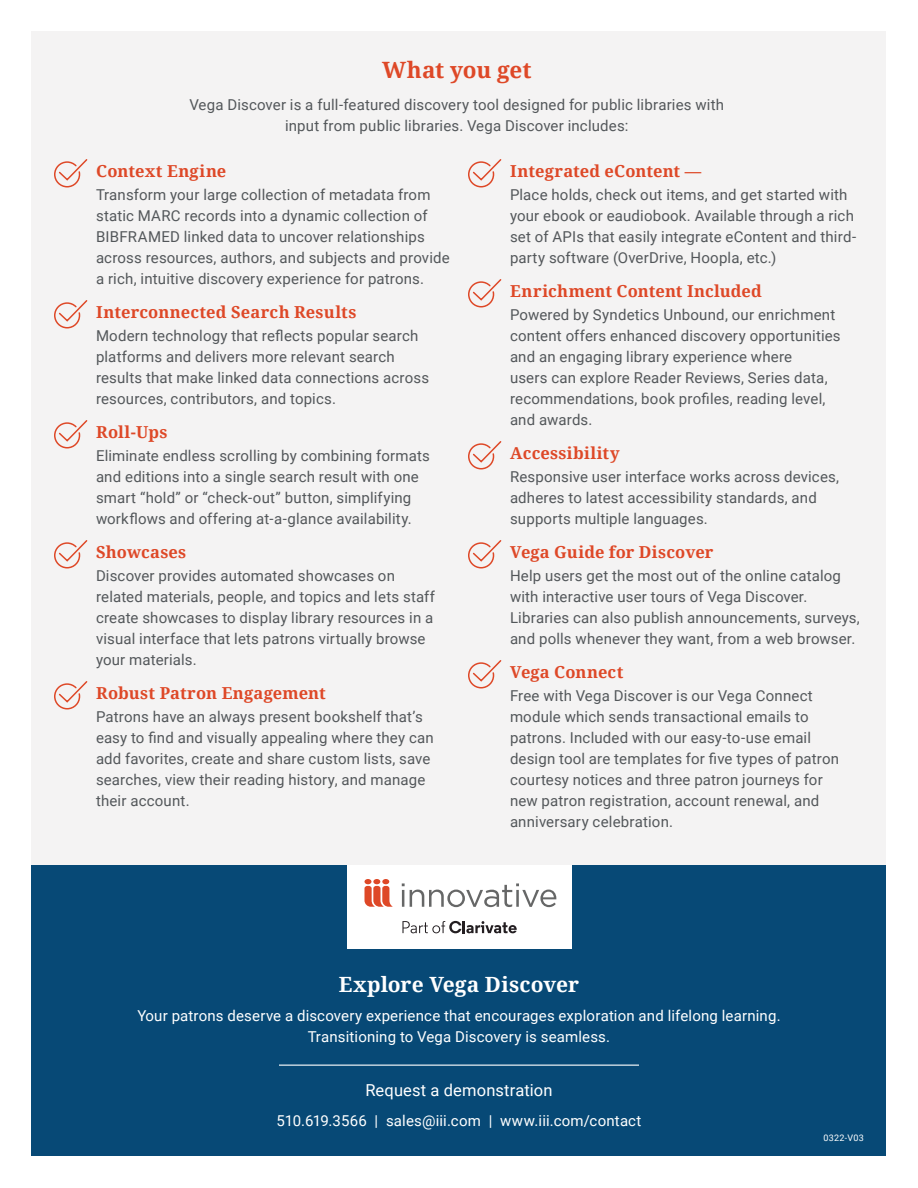
<style>
.page{position:relative;width:918px;height:1188px;background:#fff}
.page>*{position:absolute;margin:0;border:0;box-sizing:border-box;transform-origin:0 0}
.t1{font:700 22.5px "Noto Serif";letter-spacing:-.005em;color:#de4827}
.t2{font:700 21px "Noto Serif";color:#fff}
.t3{font:700 16.5px "Noto Serif";letter-spacing:.01em;color:#de4827}
.t4{font:16.5px "Roboto";letter-spacing:.01em;color:#fff}
.t5{font:15px/21px "Roboto";letter-spacing:.01em;color:#53575a}
.t6{font:15px/21px "Roboto";letter-spacing:.01em;color:#fff;text-align:center}
.t7{font:9px "Roboto";letter-spacing:.035em;color:#fff}
</style>
<div class="page">
<div style="left:32px;top:32px;width:854px;height:1124px;background:#f4f3f3"></div>
<div style="left:32px;top:866px;width:854px;height:290px;background:#074976"></div>
<div style="left:347px;top:866px;width:225px;height:84px;background:#fff"></div>
<svg style="left:402px;top:921px;width:115px;height:12px"></svg>
<svg style="left:364px;top:879px;width:29px;height:28px"></svg>
<svg style="left:402px;top:883px;width:154px;height:24px"></svg>
<hr style="left:279px;top:1065px;width:360px;height:1px;background:#fff">
<svg style="left:54px;top:159px;width:34px;height:29px"></svg>
<svg style="left:54px;top:300px;width:34px;height:29px"></svg>
<svg style="left:54px;top:420px;width:34px;height:29px"></svg>
<svg style="left:54px;top:540px;width:34px;height:29px"></svg>
<svg style="left:54px;top:681px;width:34px;height:29px"></svg>
<svg style="left:468px;top:159px;width:34px;height:29px"></svg>
<svg style="left:468px;top:279px;width:34px;height:29px"></svg>
<svg style="left:468px;top:441px;width:34px;height:29px"></svg>
<svg style="left:468px;top:540px;width:34px;height:29px"></svg>
<svg style="left:468px;top:660px;width:34px;height:29px"></svg>
<h1 class="t1" style="left:382px;top:54px;width:151px">What you get</h1>
<p class="t5" style="left:190px;top:93px;width:536px;text-align:center">Vega Discover is a full-featured discovery tool designed for public libraries with input from public libraries. Vega Discover includes:</p>
<p class="t3" style="left:96px;top:159px;width:132px">Context Engine</p>
<p class="t5" style="left:96px;top:183px;width:355px">Transform your large collection of metadata from static MARC records into a dynamic collection of BIBFRAMED linked data to uncover relationships across resources, authors, and subjects and provide a rich, intuitive discovery experience for patrons.</p>
<p class="t3" style="left:96px;top:300px;width:262px">Interconnected Search Results</p>
<p class="t5" style="left:96px;top:324px;width:335px">Modern technology that reflects popular search platforms and delivers more relevant search results that make linked data connections across resources, contributors, and topics.</p>
<p class="t3" style="left:96px;top:420px;width:73px">Roll-Ups</p>
<p class="t5" style="left:96px;top:444px;width:335px">Eliminate endless scrolling by combining formats and editions into a single search result with one smart “hold” or “check-out” button, simplifying workflows and offering at-a-glance availability.</p>
<p class="t3" style="left:96px;top:540px;width:92px">Showcases</p>
<p class="t5" style="left:96px;top:564px;width:341px">Discover provides automated showcases on related materials, people, and topics and lets staff create showcases to display library resources in a visual interface that lets patrons virtually browse your materials.</p>
<p class="t3" style="left:96px;top:681px;width:231px">Robust Patron Engagement</p>
<p class="t5" style="left:96px;top:705px;width:339px">Patrons have an always present bookshelf that’s easy to find and visually appealing where they can add favorites, create and share custom lists, save searches, view their reading history, and manage their account.</p>
<p class="t3" style="left:510px;top:159px;width:192px">Integrated eContent —</p>
<p class="t5" style="left:510px;top:183px;width:348px">Place holds, check out items, and get started with your ebook or eaudiobook. Available through a rich set of APIs that easily integrate eContent and third&shy;party software (OverDrive, Hoopla, etc.)</p>
<p class="t3" style="left:510px;top:279px;width:253px">Enrichment Content Included</p>
<p class="t5" style="left:510px;top:303px;width:332px">Powered by Syndetics Unbound, our enrichment content offers enhanced discovery opportunities and an engaging library experience where<br>users can explore Reader Reviews, Series data, recommendations, book profiles, reading level, and awards.</p>
<p class="t3" style="left:510px;top:441px;width:111px">Accessibility</p>
<p class="t5" style="left:510px;top:465px;width:331px">Responsive user interface works across devices, adheres to latest accessibility standards, and supports multiple languages.</p>
<p class="t3" style="left:510px;top:540px;width:205px">Vega Guide for Discover</p>
<p class="t5" style="left:510px;top:564px;width:351px">Help users get the most out of the online catalog with interactive user tours of Vega Discover.<br>Libraries can also publish announcements, surveys, and polls whenever they want, from a web browser.</p>
<p class="t3" style="left:510px;top:660px;width:115px">Vega Connect</p>
<p class="t5" style="left:510px;top:684px;width:331px">Free with Vega Discover is our Vega Connect module which sends transactional emails to patrons. Included with our easy-to-use email design tool are templates for five types of patron courtesy notices and three patron journeys for new patron registration, account renewal, and anniversary celebration.</p>
<h2 class="t2" style="left:339px;top:970px;width:242px">Explore Vega Discover</h2>
<p class="t6" style="left:137px;top:1004px;width:645px">Your patrons deserve a discovery experience that encourages exploration and lifelong learning.<br>Transitioning to Vega Discovery is seamless.</p>
<p class="t4" style="left:365px;top:1078px;width:189px">Request a demonstration</p>
<p class="t6" style="left:277px;top:1109px;width:366px">510.619.3566 | sales@iii.com | www.iii.com/contact</p>
<p class="t7" style="left:823px;top:1132px;width:42px">0322-V03</p>
</div>
